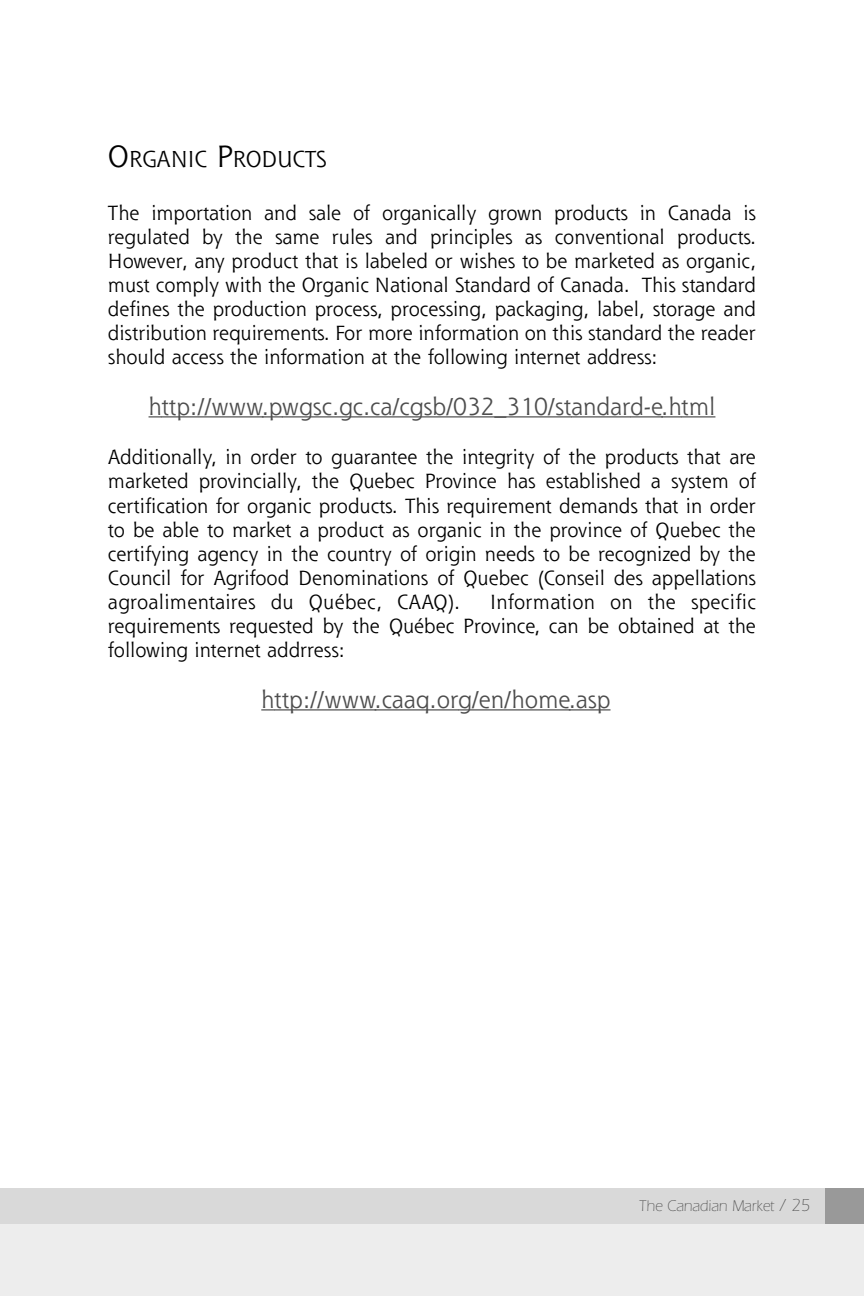
<style>
.page{position:relative;width:864px;height:1296px;background:#fff}
.page>*{position:absolute;margin:0;border:0;box-sizing:border-box;transform-origin:0 0}
.t1{font:24px "Shannon";color:#4d4d4d}
.t2{font:22.4px "Shannon";color:#000}
.t3{font:20px/24px "Shannon";color:#000;text-align:justify}
.t4{font:300 16px "Itc Eras";color:#4d4d4d;scale:.95 1}
.s1{font-size:30px}
.s2{font-size:18px}
</style>
<div class="page">
<div style="left:0;top:1209px;width:864px;height:87px;background:#ededed"></div>
<svg style="left:149px;top:416px;width:12px;height:1px"></svg>
<hr style="left:161px;top:416px;width:103px;height:1px;background:#4d4d4d">
<svg style="left:262px;top:416px;width:20px;height:1px"></svg>
<hr style="left:282px;top:416px;width:289px;height:1px;background:#4d4d4d">
<hr style="left:571px;top:416px;width:60px;height:1px;background:#4d4d4d">
<hr style="left:630px;top:416px;width:33px;height:1px;background:#4d4d4d">
<svg style="left:661px;top:416px;width:20px;height:1px"></svg>
<hr style="left:681px;top:416px;width:34px;height:1px;background:#4d4d4d">
<svg style="left:261px;top:709px;width:13px;height:2px"></svg>
<hr style="left:274px;top:709px;width:102px;height:2px;background:#4d4d4d">
<hr style="left:375px;top:709px;width:84px;height:2px;background:#4d4d4d">
<hr style="left:458px;top:709px;width:113px;height:2px;background:#4d4d4d">
<hr style="left:569px;top:709px;width:42px;height:2px;background:#4d4d4d">
<div style="left:0;top:1188px;width:864px;height:36px;background:#d9d9d9"></div>
<div style="left:825px;top:1188px;width:39px;height:36px;background:#999"></div>
<p class="t2" style="left:108px;top:150px;width:220px"><span class="s1">O</span>RGANIC <span class="s1">P</span>RODUCTS</p>
<p class="t3" style="left:108px;top:202px;width:650px">The importation and sale of organically grown products in Canada is regulated by the same rules and principles as conventional products.<br>However, any product that is labeled or wishes to be marketed as organic, must comply with the Organic National Standard of Canada. This standard defines the production process, processing, packaging, label, storage and distribution requirements. For more information on this standard the reader should access the information at the following internet address:</p>
<p class="t1" style="left:149px;top:396px;width:568px">http://www.pwgsc.gc.ca/cgsb/032_310/standard-e.html</p>
<p class="t3" style="left:108px;top:447px;width:650px">Additionally, in order to guarantee the integrity of the products that are marketed provincially, the Quebec Province has established a system of certification for organic products. This requirement demands that in order to be able to market a product as organic in the province of Quebec the certifying agency in the country of origin needs to be recognized by the Council for Agrifood Denominations of Quebec (Conseil des appellations agroalimentaires du Québec, CAAQ).</p>
<p class="t3" style="left:108px;top:591px;width:650px;text-indent:382px">Information on the specific requirements requested by the Québec Province, can be obtained at the following internet addrress:</p>
<p class="t1" style="left:261px;top:689px;width:351px">http://www.caaq.org/en/home.asp</p>
<p class="t4" style="left:640px;top:1201px;width:181px">The Canadian Market <span class="s2">/ 25</span></p>
</div>
